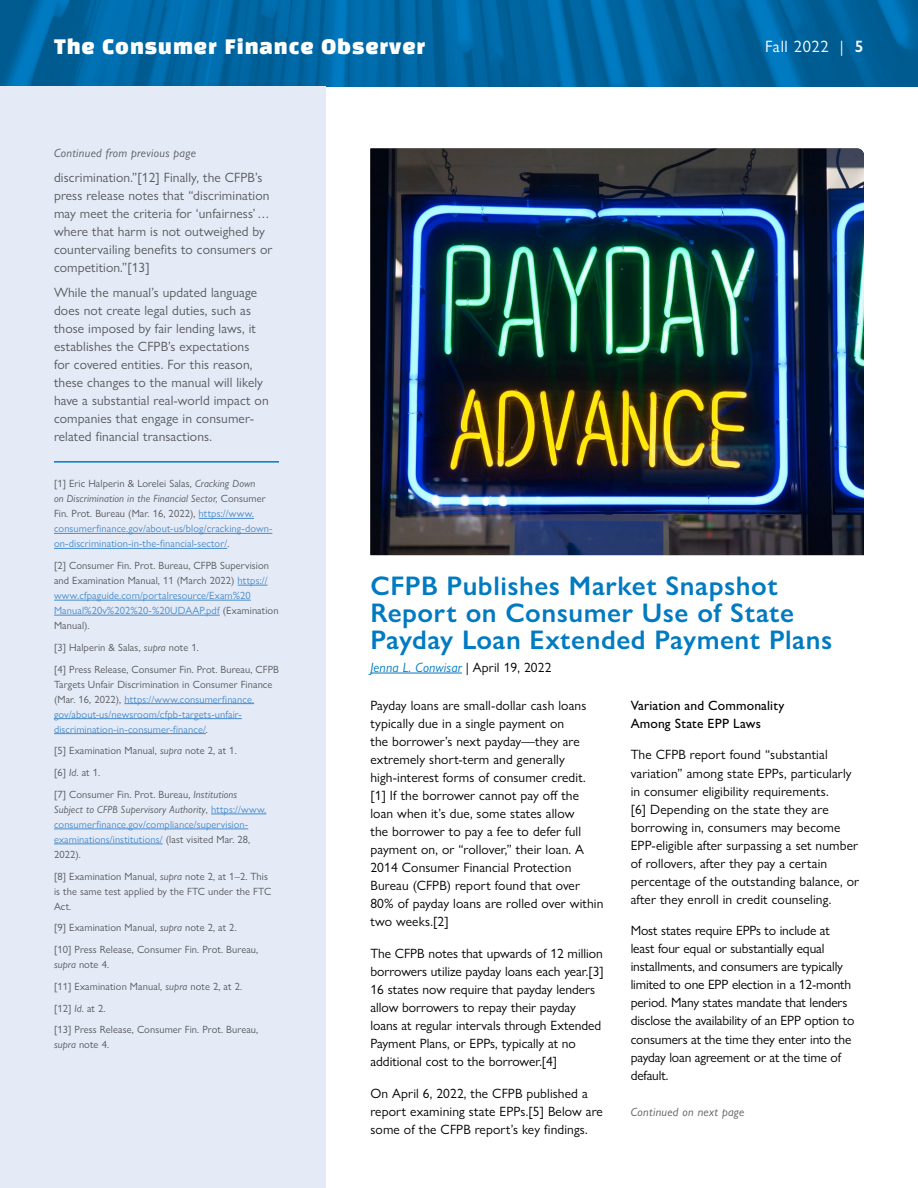
<style>
.page{position:relative;width:918px;height:1188px;background:#fff}
.page>*{position:absolute;margin:0;border:0;box-sizing:border-box;transform-origin:0 0}
.t1{font:600 27px/27px "Gill Sans Nova";letter-spacing:.02em;color:#007ac1}
.t2{font:19.5px "Black Han Sans";letter-spacing:.05em;color:#fff}
.t3{font:16.5px "Gill Sans Nova";letter-spacing:.04em;color:#fff}
.t4{font:13.5px/18px "Gill Sans Nova";letter-spacing:.01em;color:#000}
.t5{font:13.5px/18px "Gill Sans Nova";letter-spacing:.01em;color:#58595b}
.t6{font:13.5px/18px "Gill Sans Nova";letter-spacing:-.01em;color:#000}
.t7{font:500 13.5px/18px "Gill Sans Nova";letter-spacing:.01em;color:#000}
.t8{font:italic 13.5px "Gill Sans Nova";letter-spacing:.01em;color:#007ac1}
.t9{font:italic 12px "Gill Sans Nova";letter-spacing:.025em;color:#58595b}
.t10{font:10.5px/21.8px "Gill Sans Nova";letter-spacing:.01em;color:#58595b}
.t11{font:10.5px/15px "Gill Sans Nova";letter-spacing:.01em;color:#478ccb}
.s1{font-weight:600}
.s2{color:#58595b}
.s3{font-style:italic;color:#58595b}
.s4{color:#478ccb}
.s5{font-style:italic}
.s6{font-style:normal;color:#000}
</style>
<div class="page">
<img style="left:0;top:0;width:918px;height:86px">
<div style="left:0;top:86px;width:325px;height:1102px;background:#e4eaf6"></div>
<hr style="left:54px;top:461px;width:225px;height:2px;background:#007dc3">
<hr style="left:199px;top:518px;width:55px;height:1px;background:#478ccb">
<hr style="left:54px;top:533px;width:218px;height:1px;background:#478ccb">
<hr style="left:54px;top:548px;width:173px;height:1px;background:#478ccb">
<hr style="left:238px;top:585px;width:30px;height:1px;background:#478ccb">
<hr style="left:54px;top:600px;width:197px;height:1px;background:#478ccb">
<hr style="left:54px;top:615px;width:166px;height:1px;background:#478ccb">
<hr style="left:124px;top:703px;width:130px;height:1px;background:#478ccb">
<hr style="left:54px;top:718px;width:188px;height:1px;background:#478ccb">
<hr style="left:54px;top:733px;width:152px;height:1px;background:#478ccb">
<hr style="left:211px;top:814px;width:55px;height:1px;background:#478ccb">
<hr style="left:54px;top:829px;width:194px;height:1px;background:#478ccb">
<hr style="left:54px;top:844px;width:109px;height:1px;background:#478ccb">
<hr style="left:370px;top:673px;width:92px;height:1px;background:#007ac1">
<img style="left:370px;top:148px;width:494px;height:407px">
<h2 class="t2" style="left:54px;top:38px;width:373px">The Consumer Finance Observer</h2>
<p class="t3" style="left:765px;top:36px;width:100px">Fall 2022 | <span class="s1">5</span></p>
<p class="t9" style="left:54px;top:146px;width:143px">Continued from previous page</p>
<p class="t5" style="left:54px;top:168px;width:220px">discrimination.”[12] Finally, the CFPB’s press release notes that “discrimination may meet the criteria for ‘unfairness’ . . . where that harm is not outweighed by countervailing benefits to consumers or competition.”[13]</p>
<p class="t5" style="left:54px;top:283px;width:216px">While the manual’s updated language does not create legal duties, such as those imposed by fair lending laws, it establishes the CFPB’s expectations<br>for covered entities. For this reason, these changes to the manual will likely have a substantial real-world impact on companies that engage in consumer&shy;related financial transactions.</p>
<p class="t11" style="left:54px;top:476px;width:220px"><span class="s2">[1] Eric Halperin &amp; Lorelei Salas,</span> <span class="s3">Cracking Down<br>on Discrimination in the Financial Sector,</span> <span class="s2">Consumer Fin. Prot. Bureau (Mar. 16, 2022),</span> https://www. consumerfinance.gov/about-us/blog/cracking-down&shy;on-discrimination-in-the-financial-sector/<span class="s2">.</span></p>
<p class="t10" style="left:54px;top:558px;width:226px;line-height:15px">[2] Consumer Fin. Prot. Bureau, CFPB Supervision and Examination Manual, 11 (March 2022) <span class="s4">https:// www.cfpaguide.com/portalresource/Exam%20<br>Manual%20v%202%20-%20UDAAP.pdf</span> (Examination Manual).</p>
<p class="t10" style="left:54px;top:636px;width:227px">[3] Halperin &amp; Salas, <span class="s5">supra</span> note 1.<br>[4] Press Release, Consumer Fin. Prot. Bureau, CFPB</p>
<p class="t11" style="left:54px;top:676px;width:220px"><span class="s2">Targets Unfair Discrimination in Consumer Finance (Mar. 16, 2022),</span> https://www.consumerfinance. gov/about-us/newsroom/cfpb-targets-unfair&shy;discrimination-in-consumer-finance/<span class="s2">.</span></p>
<p class="t10" style="left:54px;top:740px;width:185px">[5] Examination Manual, <span class="s5">supra</span> note 2, at 1. [6] <span class="s5">Id</span>. at 1.<br>[7] Consumer Fin. Prot. Bureau, <span class="s5">Institutions</span></p>
<p class="t11" style="left:54px;top:802px;width:214px"><span class="s3">Subject to CFPB Supervisory Authority</span><span class="s2">,</span> https://www. consumerfinance.gov/compliance/supervision&shy;examinations/institutions/ <span class="s2">(last visited Mar. 28, 2022).</span></p>
<p class="t10" style="left:54px;top:868px;width:219px;line-height:15px">[8] Examination Manual, <span class="s5">supra</span> note 2, at 1–2. This is the same test applied by the FTC under the FTC<br>Act.</p>
<p class="t10" style="left:54px;top:917px;width:206px">[9] Examination Manual, <span class="s5">supra</span> note 2, at 2.<br>[10] Press Release, Consumer Fin. Prot. Bureau,</p>
<p class="t10" style="left:54px;top:954px;width:206px"><span class="s5">supra</span> note 4.<br>[11] Examination Manual, <span class="s5">supra</span> note 2, at 2. [12] <span class="s5">Id</span>. at 2.<br>[13] Press Release, Consumer Fin. Prot. Bureau,</p>
<p class="t10" style="left:54px;top:1034px;width:57px"><span class="s5">supra</span> note 4.</p>
<h1 class="t1" style="left:370px;top:572px;width:463px">CFPB Publishes Market Snapshot<br>Report on Consumer Use of State<br>Payday Loan Extended Payment Plans</h1>
<p class="t8" style="left:370px;top:659px;width:183px">Jenna L. Conwisar <span class="s6">| April 19, 2022</span></p>
<p class="t4" style="left:370px;top:696px;width:235px">Payday loans are small-dollar cash loans typically due in a single payment on<br>the borrower’s next payday—they are extremely short-term and generally high-interest forms of consumer credit. [1] If the borrower cannot pay off the loan when it’s due, some states allow<br>the borrower to pay a fee to defer full payment on, or “rollover,” their loan. A 2014 Consumer Financial Protection Bureau (CFPB) report found that over 80% of payday loans are rolled over within two weeks.[2]</p>
<p class="t4" style="left:370px;top:944px;width:235px">The CFPB notes that upwards of 12 million borrowers utilize payday loans each year.[3] 16 states now require that payday lenders allow borrowers to repay their payday loans at regular intervals through Extended Payment Plans, or EPPs, typically at no additional cost to the borrower.[4]</p>
<p class="t4" style="left:370px;top:1084px;width:234px">On April 6, 2022, the CFPB published a report examining state EPPs.[5] Below are some of the CFPB report’s key findings.</p>
<p class="t7" style="left:631px;top:696px;width:155px">Variation and Commonality<br>Among State EPP Laws</p>
<p class="t4" style="left:631px;top:746px;width:230px">The CFPB report found “substantial variation” among state EPPs, particularly in consumer eligibility requirements.<br>[6] Depending on the state they are borrowing in, consumers may become EPP-eligible after surpassing a set number of rollovers, after they pay a certain percentage of the outstanding balance, or after they enroll in credit counseling.</p>
<p class="t6" style="left:631px;top:922px;width:225px">Most states require EPPs to include at least four equal or substantially equal installments, and consumers are typically limited to one EPP election in a 12-month period. Many states mandate that lenders disclose the availability of an EPP option to consumers at the time they enter into the payday loan agreement or at the time of default.</p>
<p class="t9" style="left:631px;top:1104px;width:115px">Continued on next page</p>
</div>
